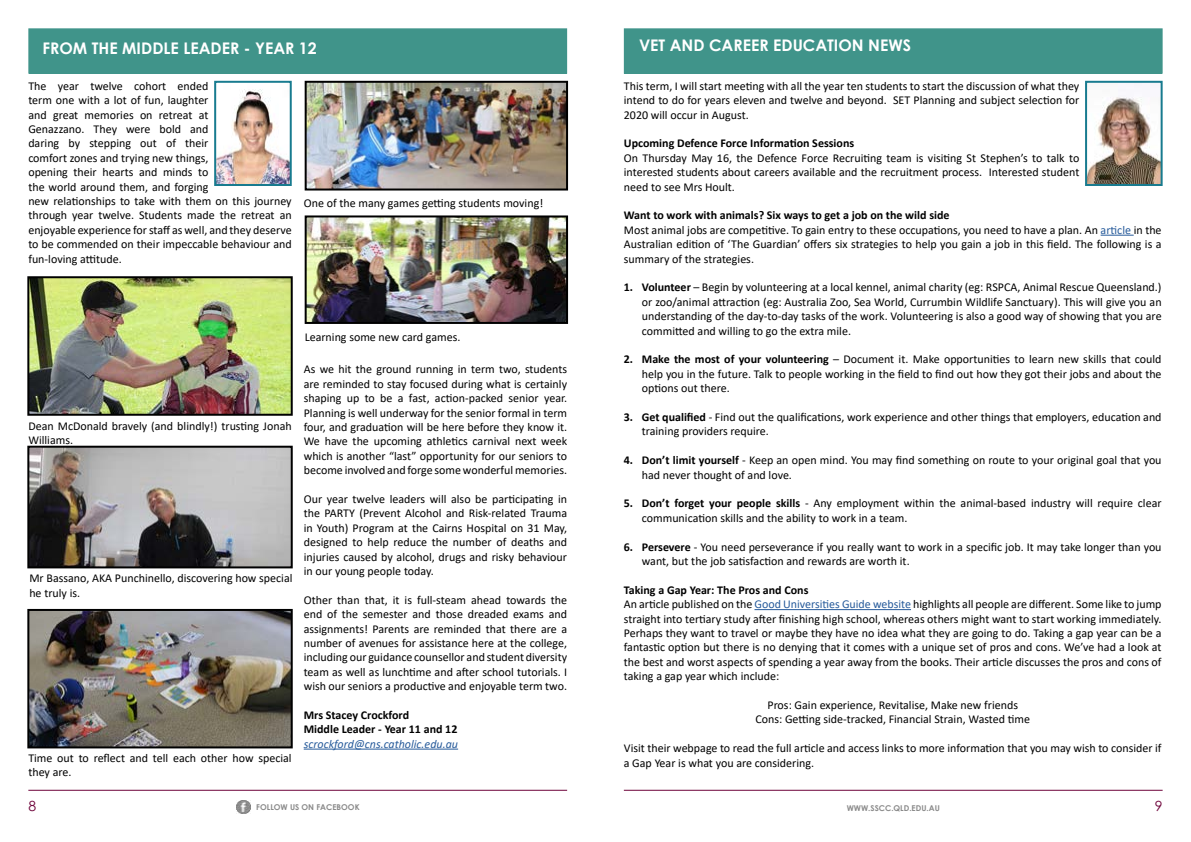
<style>
.page{position:relative;width:1191px;height:842px;background:#fff}
.page>*{position:absolute;margin:0;border:0;box-sizing:border-box;transform-origin:0 0}
.t1{font:700 16px "Century Gothic";color:#fff}
.t2{font:14px "Century Gothic";color:#6e033a}
.t3{font:12px/14.4px "Calibri";color:#000}
.t4{font:700 12px/14.4px "Calibri";color:#000}
.t5{font:italic 12px "Calibri";color:#275b9b}
.t6{font:700 8px "Century Gothic";color:#8a8a8a}
.s1{font-weight:700}
.s2{color:#275b9b}
</style>
<div class="page">
<hr style="left:28px;top:790px;width:539px;height:1px;background:#6e033a">
<hr style="left:624px;top:790px;width:538px;height:1px;background:#6e033a">
<img style="left:236px;top:800px;width:14px;height:14px">
<div style="left:29px;top:29px;width:537px;height:44px;background:#40948a"></div>
<div style="left:28px;top:28px;width:539px;height:46px;border:1px solid #40948a"></div>
<img style="left:217px;top:89px;width:72px;height:94px">
<div style="left:214px;top:81px;width:78px;height:105px;border:2px solid #187b8f"></div>
<img style="left:30px;top:279px;width:260px;height:134px">
<div style="left:27px;top:276px;width:266px;height:140px;border:2px solid #000"></div>
<img style="left:30px;top:612px;width:260px;height:133px">
<div style="left:27px;top:609px;width:266px;height:139px;border:2px solid #000"></div>
<img style="left:308px;top:84px;width:257px;height:104px">
<div style="left:305px;top:81px;width:263px;height:110px;border:2px solid #000"></div>
<img style="left:308px;top:218px;width:257px;height:103px">
<div style="left:305px;top:215px;width:263px;height:109px;border:2px solid #000"></div>
<hr style="left:304px;top:749px;width:154px;height:1px;background:#275b9b">
<img style="left:30px;top:449px;width:260px;height:116px">
<div style="left:27px;top:446px;width:266px;height:122px;border:2px solid #000"></div>
<div style="left:624px;top:29px;width:538px;height:44px;background:#40948a"></div>
<div style="left:624px;top:28px;width:538px;height:46px;border:1px solid #40948a"></div>
<img style="left:1088px;top:97px;width:71px;height:86px">
<div style="left:1085px;top:81px;width:77px;height:105px;border:2px solid #187b8f"></div>
<hr style="left:1100px;top:235px;width:33px;height:1px;background:#275b9b">
<hr style="left:754px;top:609px;width:157px;height:1px;background:#275b9b">
<h1 class="t1" style="left:43px;top:36px;width:276px">FROM THE MIDDLE LEADER - YEAR 12</h1>
<p class="t3" style="left:28px;top:78px;width:265px">The year twelve cohort ended<br>term one with a lot of fun, laughter<br>and great memories on retreat at<br>Genazzano. They were bold and<br>daring by stepping out of their<br>comfort zones and trying new things,<br>opening their hearts and minds to<br>the world around them, and forging<br>new relationships to take with them on this journey through year twelve. Students made the retreat an enjoyable experience for staff as well, and they deserve to be commended on their impeccable behaviour and fun-loving attitude.</p>
<p class="t3" style="left:304px;top:195px;width:241px">One of the many games getting students moving!</p>
<p class="t3" style="left:28px;top:418px;width:265px">Dean McDonald bravely (and blindly!) trusting Jonah<br>Williams.</p>
<p class="t3" style="left:29px;top:571px;width:265px">Mr Bassano, AKA Punchinello, discovering how special he truly is.</p>
<p class="t3" style="left:28px;top:750px;width:265px">Time out to reflect and tell each other how special they are.</p>
<p class="t3" style="left:305px;top:329px;width:157px">Learning some new card games.</p>
<p class="t3" style="left:304px;top:362px;width:265px;text-align:justify">As we hit the ground running in term two, students are reminded to stay focused during what is certainly shaping up to be a fast, action-packed senior year.<br>Planning is well underway for the senior formal in term four, and graduation will be here before they know it.<br>We have the upcoming athletics carnival next week which is another “last” opportunity for our seniors to become involved and forge some wonderful memories.</p>
<p class="t3" style="left:304px;top:491px;width:265px;text-align:justify">Our year twelve leaders will also be participating in the PARTY (Prevent Alcohol and Risk-related Trauma in Youth) Program at the Cairns Hospital on 31 May, designed to help reduce the number of deaths and injuries caused by alcohol, drugs and risky behaviour in our young people today.</p>
<p class="t3" style="left:304px;top:592px;width:265px;text-align:justify">Other than that, it is full-steam ahead towards the end of the semester and those dreaded exams and assignments! Parents are reminded that there are a number of avenues for assistance here at the college, including our guidance counsellor and student diversity team as well as lunchtime and after school tutorials. I wish our seniors a productive and enjoyable term two.</p>
<p class="t4" style="left:304px;top:708px;width:155px">Mrs Stacey Crockford<br>Middle Leader - Year 11 and 12</p>
<p class="t5" style="left:304px;top:735px;width:156px">scrockford@cns.catholic.edu.au</p>
<h1 class="t1" style="left:639px;top:33px;width:273px">VET AND CAREER EDUCATION NEWS</h1>
<p class="t3" style="left:624px;top:78px;width:457px;text-align:justify">This term, I will start meeting with all the year ten students to start the discussion of what they intend to do for years eleven and twelve and beyond. SET Planning and subject selection for 2020 will occur in August.</p>
<p class="t4" style="left:624px;top:136px;width:232px">Upcoming Defence Force Information Sessions</p>
<p class="t3" style="left:624px;top:150px;width:457px;text-align:justify">On Thursday May 16, the Defence Force Recruiting team is visiting St Stephen’s to talk to interested students about careers available and the recruitment process. Interested student need to see Mrs Hoult.</p>
<p class="t3" style="left:624px;top:208px;width:539px"><span class="s1">Want to work with animals? Six ways to get a job on the wild side<br></span>Most animal jobs are competitive. To gain entry to these occupations, you need to have a plan. An <span class="s2">article</span> in the Australian edition of ‘The Guardian’ offers six strategies to help you gain a job in this field. The following is a summary of the strategies.</p>
<p class="t3" style="left:642px;top:280px;width:521px;text-align:justify;text-indent:-18px"><span class="s1">1. Volunteer</span> – Begin by volunteering at a local kennel, animal charity (eg: RSPCA, Animal Rescue Queensland.) or zoo/animal attraction (eg: Australia Zoo, Sea World, Currumbin Wildlife Sanctuary). This will give you an understanding of the day-to-day tasks of the work. Volunteering is also a good way of showing that you are committed and willing to go the extra mile.</p>
<p class="t3" style="left:642px;top:352px;width:521px;text-align:justify;text-indent:-18px"><span class="s1">2. Make the most of your volunteering</span> – Document it. Make opportunities to learn new skills that could help you in the future. Talk to people working in the field to find out how they got their jobs and about the options out there.</p>
<p class="t3" style="left:642px;top:410px;width:521px;text-indent:-18px"><span class="s1">3. Get qualified</span> - Find out the qualifications, work experience and other things that employers, education and training providers require.</p>
<p class="t3" style="left:642px;top:453px;width:521px;text-indent:-18px"><span class="s1">4. Don’t limit yourself</span> - Keep an open mind. You may find something on route to your original goal that you had never thought of and love.</p>
<p class="t3" style="left:642px;top:496px;width:521px;text-indent:-18px"><span class="s1">5. Don’t forget your people skills</span> - Any employment within the animal-based industry will require clear communication skills and the ability to work in a team.</p>
<p class="t3" style="left:642px;top:539px;width:521px;text-indent:-18px"><span class="s1">6. Persevere</span> - You need perseverance if you really want to work in a specific job. It may take longer than you want, but the job satisfaction and rewards are worth it.</p>
<p class="t3" style="left:624px;top:582px;width:539px"><span class="s1">Taking a Gap Year: The Pros and Cons<br></span>An article published on the <span class="s2">Good Universities Guide website</span> highlights all people are different. Some like to jump straight into tertiary study after finishing high school, whereas others might want to start working immediately.<br>Perhaps they want to travel or maybe they have no idea what they are going to do. Taking a gap year can be a fantastic option but there is no denying that it comes with a unique set of pros and cons. We’ve had a look at the best and worst aspects of spending a year away from the books. Their article discusses the pros and cons of taking a gap year which include:</p>
<p class="t3" style="left:755px;top:698px;width:276px;text-align:center">Pros: Gain experience, Revitalise, Make new friends<br>Cons: Getting side-tracked, Financial Strain, Wasted time</p>
<p class="t3" style="left:624px;top:741px;width:539px">Visit their webpage to read the full article and access links to more information that you may wish to consider if a Gap Year is what you are considering.</p>
<p class="t2" style="left:28px;top:796px;width:9px">8</p>
<p class="t6" style="left:256px;top:801px;width:105px">FOLLOW US ON FACEBOOK</p>
<p class="t6" style="left:846px;top:801px;width:95px">WWW.SSCC.QLD.EDU.AU</p>
<p class="t2" style="left:1154px;top:796px;width:9px">9</p>
</div>
